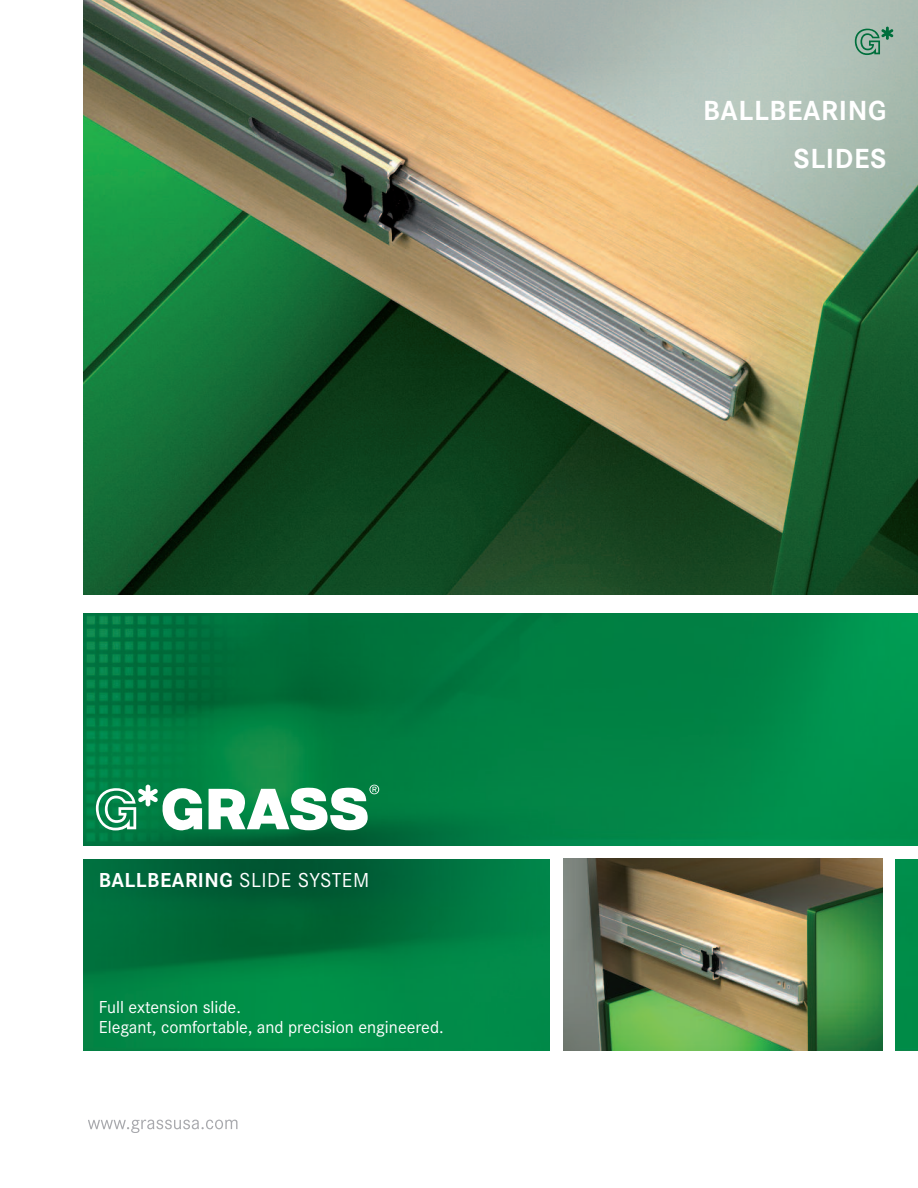
<style>
.page{position:relative;width:918px;height:1188px;background:#fff}
.page>*{position:absolute;margin:0;border:0;box-sizing:border-box;transform-origin:0 0}
.t1{font:700 28.65px/48px "Corporate S";letter-spacing:.025em;color:#fff;text-align:right}
.t2{font:700 21px "Corporate S";letter-spacing:.025em;color:#fff}
.t3{font:18px/19.5px "Corporate S";color:#fff}
.s1{font-weight:400}
</style>
<div class="page">
<img style="left:83px;top:0;width:835px;height:1050px">
<div style="left:81px;top:595px;width:837px;height:17px;background:#fff"></div>
<div style="left:81px;top:846px;width:837px;height:13px;background:#fff"></div>
<div style="left:551px;top:855px;width:344px;height:204px;background:#fff"></div>
<svg style="left:96px;top:785px;width:106px;height:45px"></svg>
<svg style="left:209px;top:785px;width:170px;height:45px"></svg>
<svg style="left:88px;top:1120px;width:111px;height:13px"></svg>
<img style="left:563px;top:859px;width:319px;height:191px">
<svg style="left:855px;top:27px;width:38px;height:28px"></svg>
<h1 class="t1" style="left:703px;top:87px;width:185px">BALLBEARING<br>SLIDES</h1>
<p class="t2" style="left:99px;top:867px;width:272px">BALLBEARING <span class="s1">SLIDE SYSTEM</span></p>
<p class="t3" style="left:99px;top:998px;width:346px">Full extension slide.<br>Elegant, comfortable, and precision engineered.</p>
</div>
